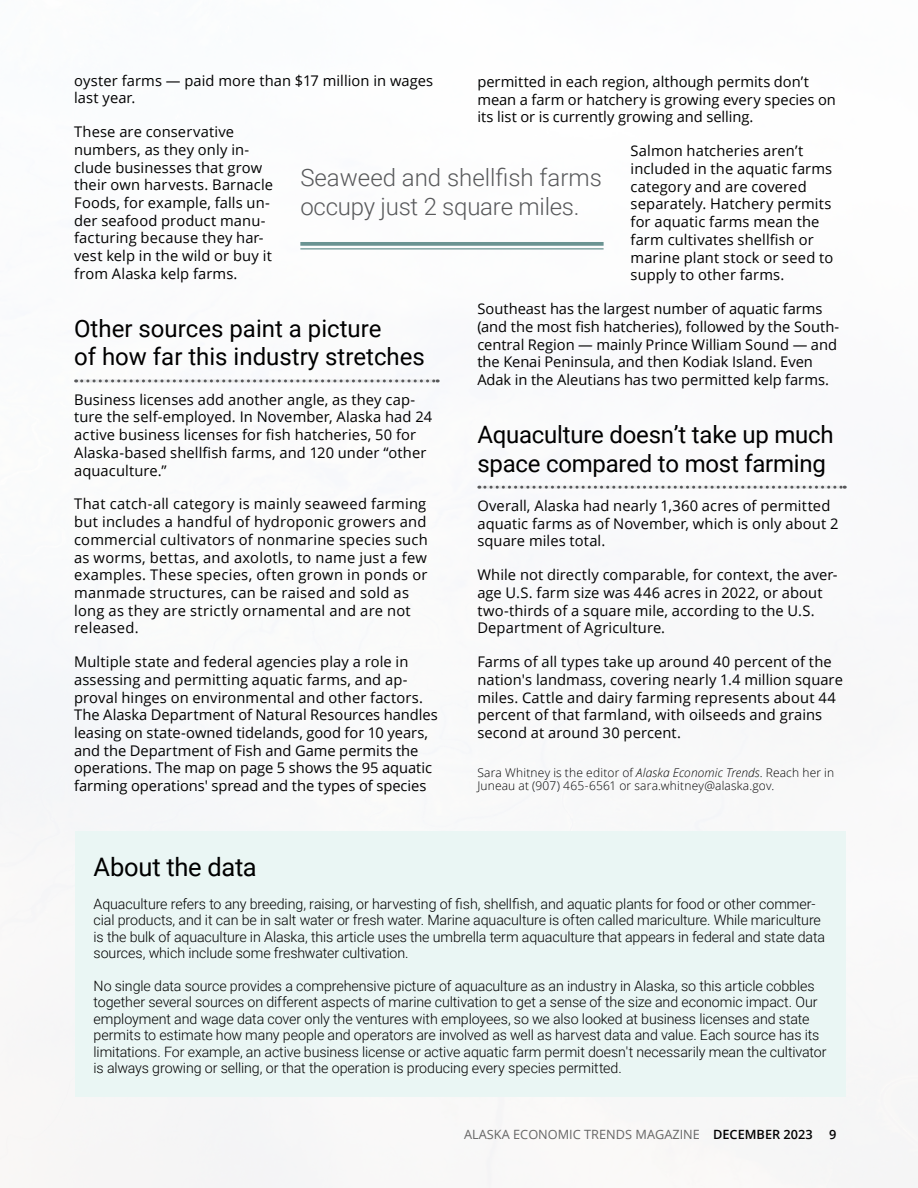
<style>
.page{position:relative;width:918px;height:1188px;background:#fff}
.page>*{position:absolute;margin:0;border:0;box-sizing:border-box;transform-origin:0 0}
.Text{font:25.5px "Roboto";letter-spacing:-.015em;color:#000}
.Article_subheads{font:24px/28.5px "Roboto";color:#000}
.Pull_Quote_Text{font:300 24px/28.5px "Roboto";color:#58595b}
.Text-2{font:14.7px/17.7px "Open Sans";letter-spacing:.005em;color:#000}
.Text-3{font:300 14.25px/16.5px "Roboto";letter-spacing:-.01em;color:#000}
.t1{font:12.75px "Open Sans";color:#666}
.t2{font:600 12.75px "Open Sans";color:#000}
.AT_article_text{font:300 12px/13.5px "Open Sans";letter-spacing:.015em;color:#000}
.s1{font-style:italic}
.s2{font-weight:600;color:#000}
</style>
<div class="page">
<img style="left:0;top:249px;width:918px;height:939px">
<div style="left:76px;top:831px;width:770px;height:266px;background:#eaf6f4"></div>
<svg style="left:300px;top:242px;width:304px;height:4px"></svg>
<hr style="left:300px;top:248px;width:304px;height:1px;background:#6a9392">
<svg style="left:76px;top:379px;width:362px;height:3px"></svg>
<svg style="left:479px;top:486px;width:366px;height:3px"></svg>
<p class="Text-2" style="left:74px;top:71px;width:361px">oyster farms — paid more than $17 million in wages last year.</p>
<p class="Text-2" style="left:74px;top:123px;width:201px">These are conservative numbers, as they only in&shy;clude businesses that grow their own harvests. Barnacle<br>Foods, for example, falls un&shy;der seafood product manu&shy;facturing because they har&shy;vest kelp in the wild or buy it from Alaska kelp farms.</p>
<p class="Article_subheads" style="left:74px;top:313px;width:352px">Other sources paint a picture<br>of how far this industry stretches</p>
<p class="Text-2" style="left:74px;top:390px;width:360px">Business licenses add another angle, as they cap&shy;ture the self-employed. In November, Alaska had 24 active business licenses for fish hatcheries, 50 for Alaska-based shellfish farms, and 120 under “other aquaculture.”</p>
<p class="Text-2" style="left:74px;top:495px;width:355px">That catch-all category is mainly seaweed farming but includes a handful of hydroponic growers and commercial cultivators of nonmarine species such as worms, bettas, and axolotls, to name just a few examples. These species, often grown in ponds or manmade structures, can be raised and sold as long as they are strictly ornamental and are not released.</p>
<p class="Text-2" style="left:74px;top:653px;width:365px">Multiple state and federal agencies play a role in assessing and permitting aquatic farms, and ap&shy;proval hinges on environmental and other factors.<br>The Alaska Department of Natural Resources handles leasing on state-owned tidelands, good for 10 years, and the Department of Fish and Game permits the operations. The map on page 5 shows the 95 aquatic farming operations' spread and the types of species</p>
<p class="Text-2" style="left:477px;top:72px;width:360px">permitted in each region, although permits don’t mean a farm or hatchery is growing every species on its list or is currently growing and selling.</p>
<p class="Text-2" style="left:631px;top:142px;width:204px">Salmon hatcheries aren’t included in the aquatic farms category and are covered separately. Hatchery permits for aquatic farms mean the farm cultivates shellfish or marine plant stock or seed to supply to other farms.</p>
<p class="Text-2" style="left:477px;top:300px;width:363px">Southeast has the largest number of aquatic farms (and the most fish hatcheries), followed by the South&shy;central Region — mainly Prince William Sound — and the Kenai Peninsula, and then Kodiak Island. Even Adak in the Aleutians has two permitted kelp farms.</p>
<p class="Article_subheads" style="left:477px;top:419px;width:358px">Aquaculture doesn’t take up much space compared to most farming</p>
<p class="Text-2" style="left:477px;top:496px;width:363px">Overall, Alaska had nearly 1,360 acres of permitted aquatic farms as of November, which is only about 2 square miles total.</p>
<p class="Text-2" style="left:477px;top:566px;width:362px">While not directly comparable, for context, the aver&shy;age U.S. farm size was 446 acres in 2022, or about two-thirds of a square mile, according to the U.S.<br>Department of Agriculture.</p>
<p class="Text-2" style="left:477px;top:653px;width:367px">Farms of all types take up around 40 percent of the nation's landmass, covering nearly 1.4 million square miles. Cattle and dairy farming represents about 44 percent of that farmland, with oilseeds and grains second at around 30 percent.</p>
<p class="AT_article_text" style="left:477px;top:765px;width:358px">Sara Whitney is the editor of <span class="s1">Alaska Economic Trends</span>. Reach her in<br>Juneau at (907) 465-6561 or sara.whitney@alaska.gov.</p>
<p class="Pull_Quote_Text" style="left:300px;top:163px;width:303px">Seaweed and shellfish farms occupy just 2 square miles.</p>
<p class="Text" style="left:94px;top:849px;width:165px">About the data</p>
<p class="Text-3" style="left:94px;top:895px;width:733px">Aquaculture refers to any breeding, raising, or harvesting of fish, shellfish, and aquatic plants for food or other commer&shy;cial products, and it can be in salt water or fresh water. Marine aquaculture is often called mariculture. While mariculture is the bulk of aquaculture in Alaska, this article uses the umbrella term aquaculture that appears in federal and state data sources, which include some freshwater cultivation.</p>
<p class="Text-3" style="left:94px;top:977px;width:734px">No single data source provides a comprehensive picture of aquaculture as an industry in Alaska, so this article cobbles together several sources on different aspects of marine cultivation to get a sense of the size and economic impact. Our employment and wage data cover only the ventures with employees, so we also looked at business licenses and state permits to estimate how many people and operators are involved as well as harvest data and value. Each source has its limitations. For example, an active business license or active aquatic farm permit doesn't necessarily mean the cultivator is always growing or selling, or that the operation is producing every species permitted.</p>
<p class="t1" style="left:464px;top:1126px;width:350px">ALASKA ECONOMIC TRENDS MAGAZINE <span class="s2">DECEMBER 2023</span></p>
<p class="t2" style="left:829px;top:1126px;width:9px">9</p>
</div>
